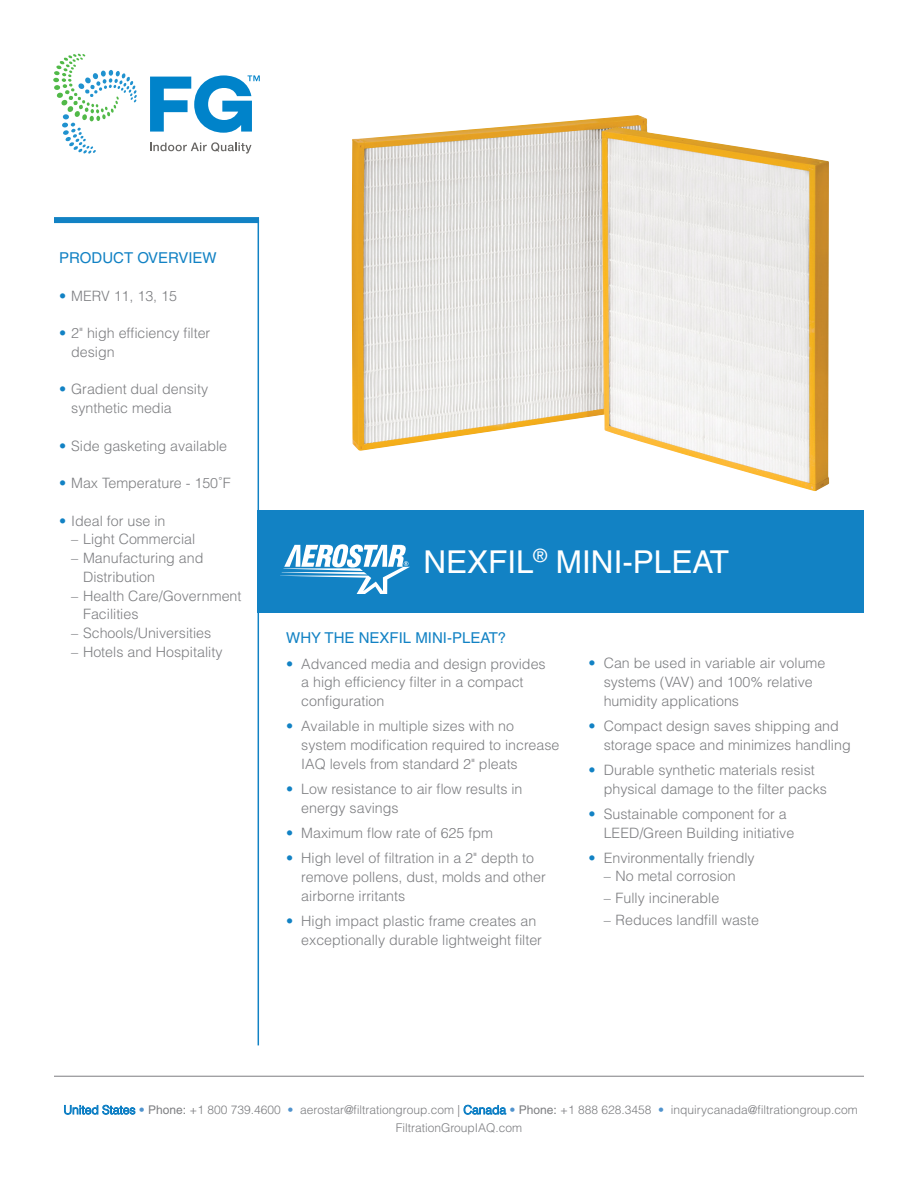
<style>
.page{position:relative;width:918px;height:1188px;background:#fff}
.page>*{position:absolute;margin:0;border:0;box-sizing:border-box;transform-origin:0 0}
.t1{font:31.5px "Helvetica LT Std";color:#fff}
.t2{font:15px "Helvetica LT Std";color:#1282c4}
.t3{font:300 14.25px/18.8px "Helvetica LT Std";color:#7d7e81}
.t4{font:300 12px "Helvetica LT Std";color:#7d7e81}
.s1{color:#1282c4}
.s2{color:#0079c2}
.s3{color:#5193cd}
.s4{font-weight:400}
</style>
<div class="page">
<div style="left:258px;top:510px;width:606px;height:103px;background:#1282c4"></div>
<img style="left:351px;top:115px;width:479px;height:376px">
<svg style="left:280px;top:544px;width:130px;height:50px"></svg>
<hr style="left:258px;top:220px;width:1px;height:825px;background:#1282c4">
<div style="left:54px;top:217px;width:205px;height:6px;background:#1282c4"></div>
<hr style="left:54px;top:1076px;width:810px;height:1px;background:#7d7e81">
<svg style="left:150px;top:75px;width:110px;height:58px"></svg>
<svg style="left:150px;top:142px;width:101px;height:12px"></svg>
<svg style="left:53px;top:54px;width:84px;height:100px"></svg>
<p class="t2" style="left:59px;top:249px;width:159px">PRODUCT OVERVIEW</p>
<p class="t3" style="left:59px;top:286px;width:119px"><span class="s1">•</span> MERV 11, 13, 15</p>
<p class="t3" style="left:71px;top:324px;width:141px;text-indent:-12px"><span class="s1">•</span> 2" high efficiency filter design</p>
<p class="t3" style="left:71px;top:380px;width:138px;text-indent:-12px"><span class="s1">•</span> Gradient dual density synthetic media</p>
<p class="t3" style="left:59px;top:436px;width:169px"><span class="s1">•</span> Side gasketing available</p>
<p class="t3" style="left:59px;top:474px;width:173px"><span class="s1">•</span> Max Temperature - 150˚F</p>
<p class="t3" style="left:59px;top:511px;width:108px"><span class="s1">•</span> Ideal for use in</p>
<p class="t3" style="left:71px;top:530px;width:126px">– Light Commercial</p>
<p class="t3" style="left:71px;top:549px;width:134px">– Manufacturing and</p>
<p class="t3" style="left:83px;top:567px;width:74px">Distribution</p>
<p class="t3" style="left:71px;top:586px;width:172px">– Health Care/Government</p>
<p class="t3" style="left:83px;top:605px;width:57px">Facilities</p>
<p class="t3" style="left:71px;top:624px;width:142px">– Schools/Universities</p>
<p class="t3" style="left:71px;top:642px;width:153px">– Hotels and Hospitality</p>
<p class="t1" style="left:423px;top:543px;width:307px">NEXFIL<sup>®</sup> MINI-PLEAT</p>
<p class="t2" style="left:286px;top:629px;width:221px">WHY THE NEXFIL MINI-PLEAT?</p>
<p class="t3" style="left:301px;top:654px;width:246px;text-indent:-15px"><span class="s1">•</span> Advanced media and design provides a high efficiency filter in a compact configuration</p>
<p class="t3" style="left:301px;top:717px;width:260px;text-indent:-15px"><span class="s1">•</span> Available in multiple sizes with no system modification required to increase<br>IAQ levels from standard 2" pleats</p>
<p class="t3" style="left:301px;top:780px;width:223px;text-indent:-15px"><span class="s1">•</span> Low resistance to air flow results in energy savings</p>
<p class="t3" style="left:286px;top:823px;width:208px"><span class="s1">•</span> Maximum flow rate of 625 fpm</p>
<p class="t3" style="left:301px;top:849px;width:246px;text-indent:-15px"><span class="s1">•</span> High level of filtration in a 2" depth to remove pollens, dust, molds and other airborne irritants</p>
<p class="t3" style="left:301px;top:911px;width:242px;text-indent:-15px"><span class="s1">•</span> High impact plastic frame creates an exceptionally durable lightweight filter</p>
<p class="t3" style="left:604px;top:654px;width:223px;text-indent:-15px"><span class="s1">•</span> Can be used in variable air volume systems (VAV) and 100% relative humidity applications</p>
<p class="t3" style="left:604px;top:716px;width:249px;text-indent:-15px"><span class="s1">•</span> Compact design saves shipping and storage space and minimizes handling</p>
<p class="t3" style="left:604px;top:760px;width:225px;text-indent:-15px"><span class="s1">•</span> Durable synthetic materials resist physical damage to the filter packs</p>
<p class="t3" style="left:604px;top:804px;width:192px;text-indent:-15px"><span class="s1">•</span> Sustainable component for a<br>LEED/Green Building initiative</p>
<p class="t3" style="left:589px;top:848px;width:168px"><span class="s1">•</span> Environmentally friendly</p>
<p class="t3" style="left:604px;top:867px;width:133px">– No metal corrosion</p>
<p class="t3" style="left:604px;top:889px;width:117px">– Fully incinerable</p>
<p class="t3" style="left:604px;top:911px;width:157px">– Reduces landfill waste</p>
<p class="t4" style="left:64px;top:1102px;width:796px"><span class="s2">United States</span> <span class="s3">•</span> <span class="s4">Phone:</span> +1 800 739.4600 <span class="s3">•</span> aerostar@filtrationgroup.com | <span class="s2">Canada</span> <span class="s3">•</span> <span class="s4">Phone:</span> +1 888 628.3458 <span class="s3">•</span> inquirycanada@filtrationgroup.com</p>
<p class="t4" style="left:396px;top:1120px;width:128px">FiltrationGroupIAQ.com</p>
</div>
